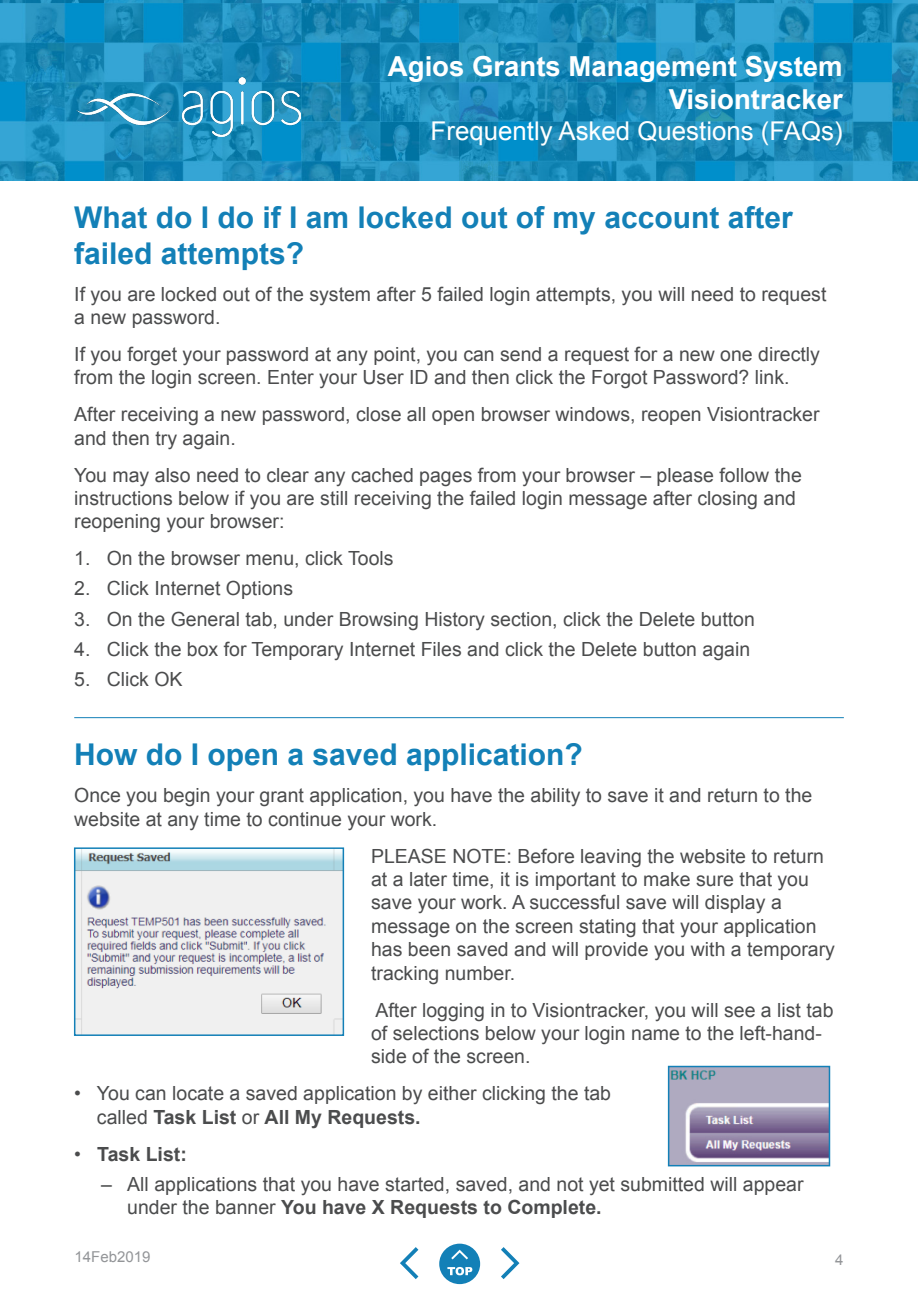
<style>
.page{position:relative;width:918px;height:1296px;background:#fff}
.page>*{position:absolute;margin:0;border:0;box-sizing:border-box;transform-origin:0 0}
.t1{font:700 30px/36px "Arial";color:#1380b7}
.t2{font:700 27.6px/33px "Arial";color:#fff;text-align:right}
.t3{font:25.8px "Arial";color:#fff}
.t4{font:19.5px/23.4px "Arial";color:#4b4c4d}
.t5{font:700 19.5px "Arial";color:#4b4c4d}
.t6{font:15px "Arial";color:#939598}
.s1{font-weight:700}
.s2{font-weight:400}
</style>
<div class="page">
<svg style="left:501px;top:1247px;width:18px;height:32px"></svg>
<svg style="left:400px;top:1247px;width:18px;height:32px"></svg>
<div style="left:439px;top:1244px;width:41px;height:40px;background:#1380b7;border-radius:50%"></div>
<svg style="left:451px;top:1250px;width:17px;height:9px"></svg>
<svg style="left:447px;top:1267px;width:25px;height:8px"></svg>
<img style="left:0;top:0;width:918px;height:181px">
<img style="left:77px;top:77px;width:224px;height:59px">
<hr style="left:74px;top:717px;width:770px;height:1px;background:#1380b7">
<img style="left:77px;top:850px;width:264px;height:183px">
<div style="left:74px;top:847px;width:270px;height:189px;border:2px solid #1380b7"></div>
<img style="left:671px;top:1069px;width:156px;height:94px">
<div style="left:668px;top:1066px;width:162px;height:100px;border:2px solid #1380b7"></div>
<h2 class="t2" style="left:388px;top:50px;width:456px">Agios Grants Management System<br>Visiontracker</h2>
<h3 class="t3" style="left:431px;top:114px;width:414px">Frequently Asked Questions (FAQs)</h3>
<p class="t1" style="left:74px;top:200px;width:720px">What do I do if I am locked out of my account after failed attempts?</p>
<p class="t4" style="left:74px;top:282px;width:754px">If you are locked out of the system after 5 failed login attempts, you will need to request a new password.</p>
<p class="t4" style="left:74px;top:343px;width:747px">If you forget your password at any point, you can send a request for a new one directly from the login screen. Enter your User ID and then click the Forgot Password? link.</p>
<p class="t4" style="left:74px;top:403px;width:747px">After receiving a new password, close all open browser windows, reopen Visiontracker and then try again.</p>
<p class="t4" style="left:74px;top:463px;width:729px">You may also need to clear any cached pages from your browser – please follow the instructions below if you are still receiving the failed login message after closing and reopening your browser:</p>
<p class="t4" style="left:74px;top:547px;width:321px">1. On the browser menu, click Tools</p>
<p class="t4" style="left:74px;top:577px;width:220px">2. Click Internet Options</p>
<p class="t4" style="left:74px;top:607px;width:682px">3. On the General tab, under Browsing History section, click the Delete button</p>
<p class="t4" style="left:74px;top:637px;width:677px">4. Click the box for Temporary Internet Files and click the Delete button again</p>
<p class="t4" style="left:74px;top:667px;width:110px">5. Click OK</p>
<p class="t1" style="left:74px;top:738px;width:510px">How do I open a saved application?</p>
<p class="t4" style="left:74px;top:784px;width:740px">Once you begin your grant application, you have the ability to save it and return to the website at any time to continue your work.</p>
<p class="t4" style="left:371px;top:844px;width:465px">PLEASE NOTE: Before leaving the website to return at a later time, it is important to make sure that you save your work. A successful save will display a message on the screen stating that your application has been saved and will provide you with a temporary tracking number.</p>
<p class="t4" style="left:371px;top:998px;width:464px">After logging in to Visiontracker, you will see a list tab of selections below your login name to the left-hand&shy;side of the screen.</p>
<p class="t4" style="left:97px;top:1082px;width:516px;text-indent:-23px">• You can locate a saved application by either clicking the tab called <span class="s1">Task List</span> or <span class="s1">All My Requests.</span></p>
<p class="t5" style="left:74px;top:1141px;width:114px"><span class="s2">•</span> Task List:</p>
<p class="t4" style="left:127px;top:1172px;width:678px;text-indent:-26px">– All applications that you have started, saved, and not yet submitted will appear under the banner <span class="s1">You have X Requests to Complete.</span></p>
<p class="t6" style="left:75px;top:1247px;width:77px">14Feb2019</p>
<p class="t6" style="left:835px;top:1250px;width:10px">4</p>
</div>
